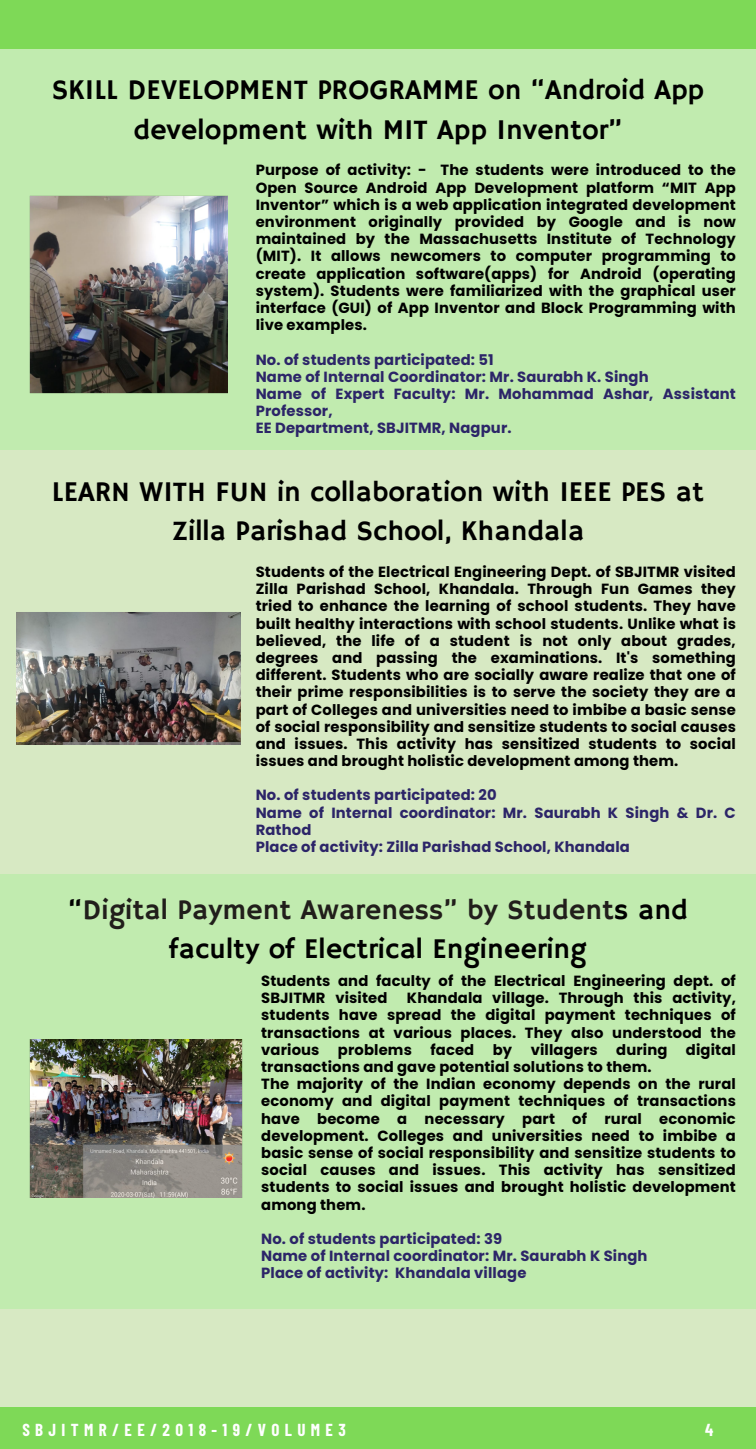
<style>
.page{position:relative;width:756px;height:1449px;background:#d7e9c3}
.page>*{position:absolute;margin:0;border:0;box-sizing:border-box;transform-origin:0 0}
.t1{font:28.53px/39.4px "Hammersmith One";color:#000;text-align:center}
.t2{font:700 16.97px "Barlow Condensed";letter-spacing:.315em;color:#fff}
.t3{font:700 14.7px/17.2px "Poppins";letter-spacing:.01em;color:#000;text-align:justify}
.t4{font:700 14.7px/17.2px "Poppins";letter-spacing:.01em;color:#2c2568}
.s1{color:#211e1b}
</style>
<div class="page">
<div style="left:0;top:48px;width:756px;height:401px;background:#c1ebaf"></div>
<img style="left:30px;top:195px;width:198px;height:198px">
<div style="left:0;top:874px;width:756px;height:434px;background:#c1ebaf"></div>
<img style="left:30px;top:1039px;width:212px;height:159px">
<img style="left:17px;top:612px;width:223px;height:132px">
<div style="left:0;top:0;width:756px;height:48px;background:#7ed957"></div>
<div style="left:0;top:1407px;width:756px;height:42px;background:#7ed957"></div>
<p class="t1" style="left:52px;top:72px;width:654px">SKILL DEVELOPMENT PROGRAMME on “Android App development with MIT App Inventor”</p>
<p class="t3" style="left:256px;top:162px;width:482px">Purpose of activity: - The students were introduced to the Open Source Android App Development platform “MIT App Inventor” which is a web application integrated development environment originally provided by Google and is now maintained by the Massachusetts Institute of Technology (MIT). It allows newcomers to computer programming to create application software(apps) for Android (operating system). Students were familiarized with the graphical user interface (GUI) of App Inventor and Block Programming with live examples.</p>
<p class="t4" style="left:256px;top:351px;width:240px">No. of students participated: 51</p>
<p class="t4" style="left:256px;top:368px;width:395px">Name of Internal Coordinator: Mr. Saurabh K. Singh</p>
<p class="t4" style="left:256px;top:385px;width:482px">Name of Expert Faculty: Mr. Mohammad Ashar, Assistant<br>Professor,</p>
<p class="t4" style="left:256px;top:420px;width:257px">EE Department, SBJITMR, Nagpur.</p>
<p class="t1" style="left:52px;top:473px;width:654px">LEARN WITH FUN in collaboration with IEEE PES at<br>Zilla Parishad School, Khandala</p>
<p class="t3" style="left:256px;top:563px;width:482px">Students of the Electrical Engineering Dept. of SBJITMR visited Zilla Parishad School, Khandala. Through Fun Games they tried to enhance the learning of school students. They have built healthy interactions with school students. Unlike what is believed, the life of a student is not only about grades, degrees and passing the examinations. It's something different. Students who are socially aware realize that one of their prime responsibilities is to serve the society they are a part of Colleges and universities need to imbibe a basic sense of social responsibility and sensitize students to social causes and issues. This activity has sensitized students to social issues and brought holistic development among them.</p>
<p class="t4" style="left:256px;top:787px;width:243px">No. of students participated: 20</p>
<p class="t4" style="left:256px;top:804px;width:482px">Name of Internal coordinator: Mr. Saurabh K Singh &amp; Dr. C<br>Rathod</p>
<p class="t4" style="left:256px;top:838px;width:376px">Place of activity: Zilla Parishad School, Khandala</p>
<p class="t1" style="left:68px;top:891px;width:621px">“<span class="s1">Digital Payment Awareness” by Student</span>s and faculty of Electrical Engineering</p>
<p class="t3" style="left:261px;top:972px;width:476px">Students and faculty of the Electrical Engineering dept. of<br>SBJITMR visited</p>
<p class="t3" style="left:261px;top:989px;width:476px;text-indent:146px">Khandala village. Through this activity, students have spread the digital payment techniques of transactions at various places. They also understood the various</p>
<p class="t3" style="left:338px;top:1041px;width:76px">problems</p>
<p class="t3" style="left:430px;top:1041px;width:45px">faced</p>
<p class="t3" style="left:493px;top:1041px;width:21px">by</p>
<p class="t3" style="left:531px;top:1041px;width:69px">villagers</p>
<p class="t3" style="left:616px;top:1041px;width:53px">during</p>
<p class="t3" style="left:686px;top:1041px;width:51px">digital</p>
<p class="t3" style="left:261px;top:1058px;width:392px">transactions and gave potential solutions to them.</p>
<p class="t3" style="left:261px;top:1075px;width:476px">The majority of the Indian economy depends on the rural economy and digital payment techniques of transactions have become a necessary part of rural economic development. Colleges and universities need to imbibe a basic sense of social responsibility and sensitize students to social causes and issues. This activity has sensitized students to social issues and brought holistic development among them.</p>
<p class="t4" style="left:261px;top:1230px;width:242px">No. of students participated: 39</p>
<p class="t4" style="left:261px;top:1247px;width:388px">Name of Internal coordinator: Mr. Saurabh K Singh</p>
<p class="t4" style="left:261px;top:1265px;width:267px">Place of activity: Khandala village</p>
<p class="t2" style="left:22px;top:1419px;width:325px">SBJITMR/EE/2018-19/VOLUME3</p>
<p class="t2" style="left:705px;top:1419px;width:10px">4</p>
</div>
